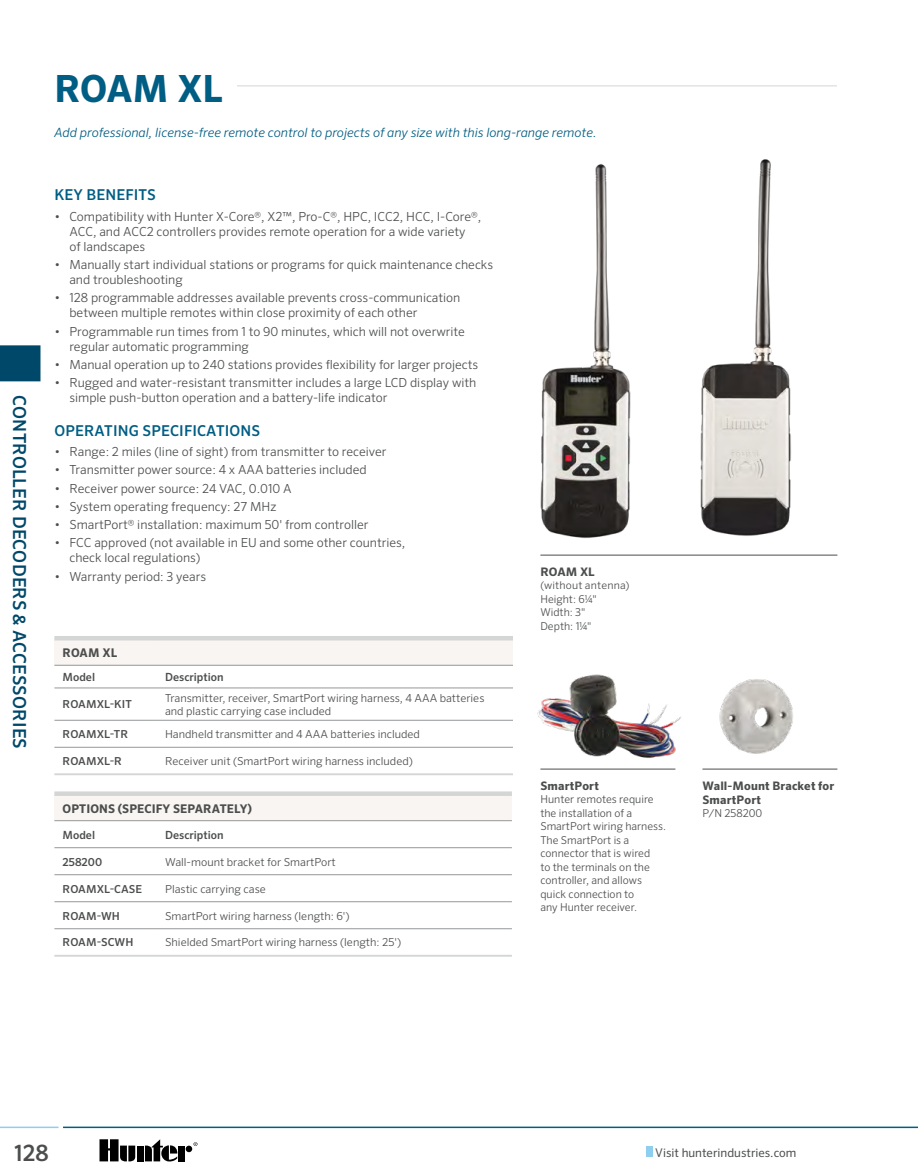
<style>
.page{position:relative;width:918px;height:1175px;background:#fff}
.page>*{position:absolute;margin:0;border:0;box-sizing:border-box;transform-origin:0 0}
.t1{font:700 37.5px "Sero Pro";letter-spacing:-.015em;color:#005d83}
.t2{font:500 22.5px "Sero Pro";color:#4c4d4d}
.t3{font:500 18px "Sero Pro";letter-spacing:.01em;color:#004869}
.t4{font:500 15px "Sero Pro";letter-spacing:.01em;color:#005d83}
.t5{font:italic 300 12.75px "Sero Pro";color:#005d83}
.t6{font:300 12.45px/15px "Sero Pro";color:#4c4d4d}
.t7{font:700 12px "Sero Pro";letter-spacing:.01em;color:#4c4d4d}
.t8{font:12px "Sero Pro";color:#4c4d4d}
.t9{font:700 11.7px/14.4px "Sero Pro";letter-spacing:.015em;color:#4c4d4d}
.t10{font:500 11.25px "Sero Pro";color:#4c4d4d}
.t11{font:300 10.95px/13.5px "Sero Pro";color:#4c4d4d}
.t12{font:500 10.95px "Sero Pro";letter-spacing:.005em;color:#4c4d4d}
.t13{font:300 10.8px/13.5px "Sero Pro";color:#4c4d4d}
.t14{font:300 10.65px "Sero Pro";letter-spacing:.015em;color:#4c4d4d}
</style>
<div class="page">
<div style="left:0;top:345px;width:40px;height:36px;background:#004869"></div>
<div style="left:646px;top:1146px;width:7px;height:10px;background:#8eceef"></div>
<hr style="left:63px;top:1126px;width:855px;height:2px;background:#005d83">
<hr style="left:0;top:1126px;width:58px;height:2px;background:#8eceef">
<svg style="left:194px;top:1142px;width:3px;height:4px"></svg>
<div style="left:137px;top:1145px;width:7px;height:16px;background:#000"></div>
<div style="left:186px;top:1145px;width:6px;height:7px;background:#000;border-radius:50%"></div>
<div style="left:178px;top:1145px;width:7px;height:16px;background:#000"></div>
<svg style="left:145px;top:1139px;width:32px;height:22px"></svg>
<svg style="left:100px;top:1139px;width:35px;height:22px"></svg>
<hr style="left:54px;top:85px;width:783px;height:1px;background:#d4d5d5">
<hr style="left:540px;top:555px;width:297px;height:1px;background:#4c4d4d">
<div style="left:54px;top:60px;width:183px;height:42px;background:#fff"></div>
<hr style="left:702px;top:769px;width:135px;height:1px;background:#4c4d4d">
<img style="left:719px;top:679px;width:74px;height:75px">
<hr style="left:540px;top:769px;width:135px;height:1px;background:#4c4d4d">
<img style="left:537px;top:674px;width:144px;height:84px">
<img style="left:540px;top:164px;width:92px;height:392px">
<img style="left:699px;top:159px;width:103px;height:397px">
<div style="left:54px;top:638px;width:459px;height:27px;background:#f8f5f2"></div>
<hr style="left:54px;top:636px;width:103px;height:4px;background:#d4d5d5">
<hr style="left:157px;top:636px;width:356px;height:4px;background:#d4d5d5">
<hr style="left:54px;top:665px;width:103px;height:1px;background:#969798">
<hr style="left:157px;top:665px;width:356px;height:1px;background:#969798">
<hr style="left:54px;top:687px;width:103px;height:1px;background:#969798">
<hr style="left:157px;top:687px;width:356px;height:1px;background:#969798">
<hr style="left:54px;top:720px;width:103px;height:1px;background:#969798">
<hr style="left:157px;top:720px;width:356px;height:1px;background:#969798">
<hr style="left:54px;top:747px;width:103px;height:1px;background:#969798">
<hr style="left:157px;top:747px;width:356px;height:1px;background:#969798">
<hr style="left:54px;top:773px;width:103px;height:2px;background:#d4d5d5">
<hr style="left:157px;top:773px;width:356px;height:2px;background:#d4d5d5">
<div style="left:54px;top:793px;width:458px;height:27px;background:#f8f5f2"></div>
<div style="left:54px;top:791px;width:103px;height:5px;background:#d4d5d5"></div>
<div style="left:157px;top:791px;width:355px;height:5px;background:#d4d5d5"></div>
<hr style="left:54px;top:820px;width:103px;height:1px;background:#969798">
<hr style="left:157px;top:820px;width:355px;height:1px;background:#969798">
<hr style="left:54px;top:847px;width:103px;height:1px;background:#969798">
<hr style="left:157px;top:847px;width:355px;height:1px;background:#969798">
<hr style="left:157px;top:874px;width:355px;height:1px;background:#969798">
<hr style="left:157px;top:901px;width:355px;height:1px;background:#969798">
<hr style="left:157px;top:928px;width:355px;height:1px;background:#969798">
<hr style="left:54px;top:874px;width:103px;height:1px;background:#969798">
<hr style="left:54px;top:901px;width:103px;height:1px;background:#969798">
<hr style="left:54px;top:928px;width:103px;height:1px;background:#969798">
<hr style="left:54px;top:954px;width:103px;height:2px;background:#d4d5d5">
<hr style="left:157px;top:954px;width:355px;height:2px;background:#d4d5d5">
<h1 class="t1" style="left:55px;top:66px;width:170px">ROAM XL</h1>
<h3 class="t3" style="left:30px;top:395px;width:355px;rotate:90deg">CONTROLLER DECODERS &amp; ACCESSORIES</h3>
<p class="t5" style="left:54px;top:125px;width:544px">Add professional, license-free remote control to projects of any size with this long-range remote.</p>
<p class="t4" style="left:54px;top:186px;width:103px">KEY BENEFITS</p>
<p class="t6" style="left:69px;top:209px;width:413px;text-indent:-15px">• Compatibility with Hunter X-Core®, X2™, Pro-C®, HPC, ICC2, HCC, I-Core®,<br>ACC, and ACC2 controllers provides remote operation for a wide variety<br>of landscapes</p>
<p class="t6" style="left:69px;top:257px;width:425px;text-indent:-15px">• Manually start individual stations or programs for quick maintenance checks and troubleshooting</p>
<p class="t6" style="left:69px;top:290px;width:393px;text-indent:-15px">• 128 programmable addresses available prevents cross-communication between multiple remotes within close proximity of each other</p>
<p class="t6" style="left:69px;top:323px;width:397px;text-indent:-15px">• Programmable run times from 1 to 90 minutes, which will not overwrite regular automatic programming</p>
<p class="t6" style="left:54px;top:357px;width:425px">• Manual operation up to 240 stations provides flexibility for larger projects</p>
<p class="t6" style="left:69px;top:375px;width:409px;text-indent:-15px">• Rugged and water-resistant transmitter includes a large LCD display with simple push-button operation and a battery-life indicator</p>
<p class="t4" style="left:54px;top:421px;width:207px">OPERATING SPECIFICATIONS</p>
<p class="t6" style="left:54px;top:444px;width:334px">• Range: 2 miles (line of sight) from transmitter to receiver</p>
<p class="t6" style="left:54px;top:462px;width:314px">• Transmitter power source: 4 x AAA batteries included</p>
<p class="t6" style="left:54px;top:480px;width:239px">• Receiver power source: 24 VAC, 0.010 A</p>
<p class="t6" style="left:54px;top:499px;width:224px">• System operating frequency: 27 MHz</p>
<p class="t6" style="left:54px;top:517px;width:316px">• SmartPort® installation: maximum 50' from controller</p>
<p class="t6" style="left:69px;top:535px;width:337px;text-indent:-15px">• FCC approved (not available in EU and some other countries, check local regulations)</p>
<p class="t6" style="left:54px;top:568px;width:153px">• Warranty period: 3 years</p>
<p class="t7" style="left:63px;top:646px;width:56px">ROAM XL</p>
<p class="t10" style="left:63px;top:670px;width:34px">Model</p>
<p class="t10" style="left:165px;top:670px;width:60px">Description</p>
<p class="t12" style="left:63px;top:698px;width:71px">ROAMXL-KIT</p>
<p class="t11" style="left:165px;top:691px;width:321px">Transmitter, receiver, SmartPort wiring harness, 4 AAA batteries and plastic carrying case included</p>
<p class="t12" style="left:63px;top:727px;width:67px">ROAMXL-TR</p>
<p class="t11" style="left:165px;top:727px;width:256px">Handheld transmitter and 4 AAA batteries included</p>
<p class="t12" style="left:63px;top:754px;width:61px">ROAMXL-R</p>
<p class="t11" style="left:165px;top:754px;width:249px">Receiver unit (SmartPort wiring harness included)</p>
<p class="t7" style="left:63px;top:801px;width:191px">OPTIONS (SPECIFY SEPARATELY)</p>
<p class="t10" style="left:63px;top:827px;width:34px">Model</p>
<p class="t10" style="left:165px;top:827px;width:60px">Description</p>
<p class="t12" style="left:63px;top:855px;width:41px">258200</p>
<p class="t11" style="left:165px;top:855px;width:172px">Wall-mount bracket for SmartPort</p>
<p class="t12" style="left:63px;top:882px;width:81px">ROAMXL-CASE</p>
<p class="t11" style="left:165px;top:882px;width:102px">Plastic carrying case</p>
<p class="t12" style="left:63px;top:909px;width:59px">ROAM-WH</p>
<p class="t11" style="left:165px;top:909px;width:186px">SmartPort wiring harness (length: 6')</p>
<p class="t12" style="left:63px;top:935px;width:72px">ROAM-SCWH</p>
<p class="t11" style="left:165px;top:935px;width:238px">Shielded SmartPort wiring harness (length: 25')</p>
<p class="t9" style="left:540px;top:564px;width:56px">ROAM XL</p>
<p class="t14" style="left:540px;top:579px;width:90px">(without antenna)</p>
<p class="t13" style="left:540px;top:592px;width:58px">Height: 6¼"<br>Width: 3"<br>Depth: 1¼"</p>
<p class="t9" style="left:540px;top:778px;width:60px">SmartPort</p>
<p class="t13" style="left:540px;top:792px;width:127px">Hunter remotes require the installation of a<br>SmartPort wiring harness.<br>The SmartPort is a connector that is wired<br>to the terminals on the controller, and allows quick connection to<br>any Hunter receiver.</p>
<p class="t9" style="left:702px;top:778px;width:133px">Wall-Mount Bracket for<br>SmartPort</p>
<p class="t13" style="left:702px;top:806px;width:61px">P/N 258200</p>
<h2 class="t2" style="left:14px;top:1139px;width:36px">128</h2>
<p class="t8" style="left:655px;top:1145px;width:143px">Visit hunterindustries.com</p>
</div>
